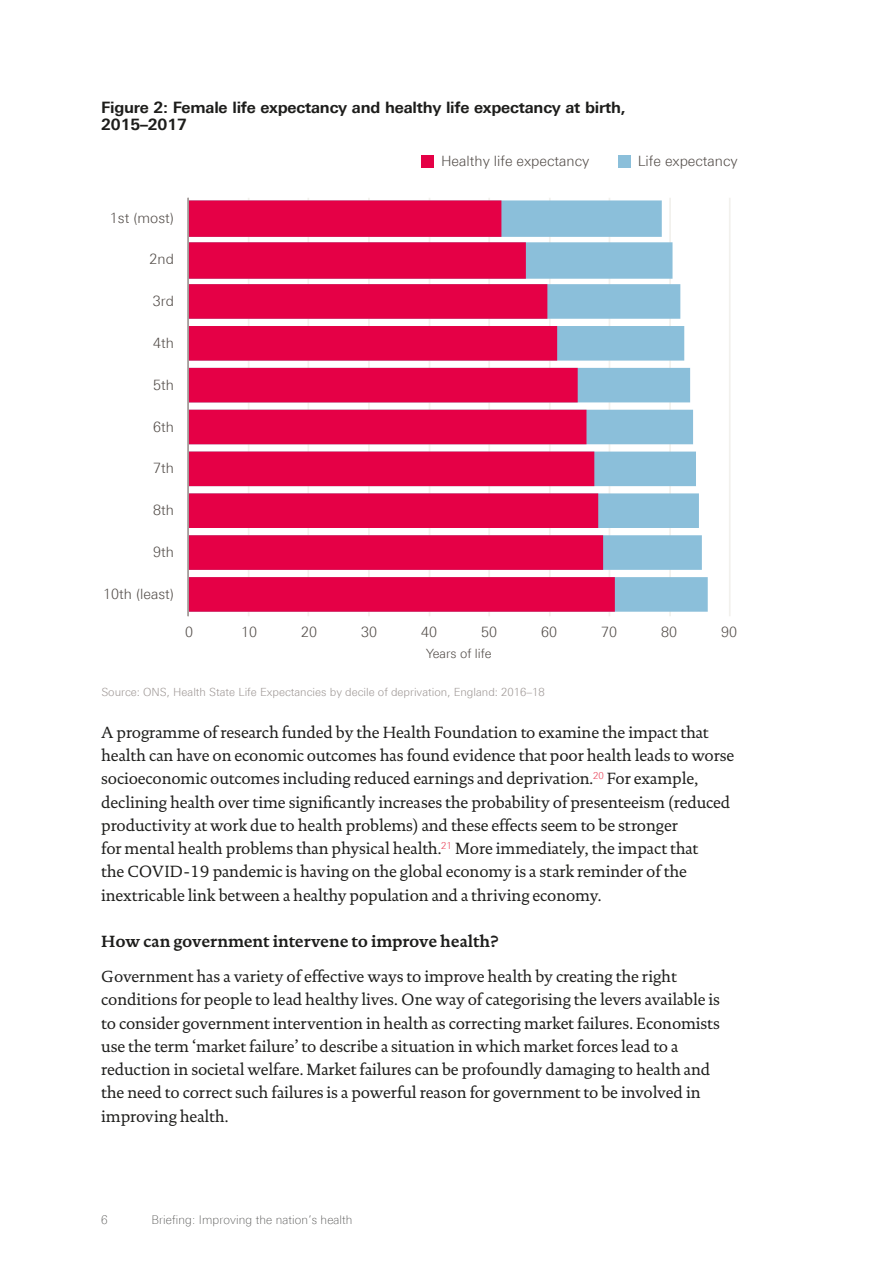
<style>
.page{position:relative;width:893px;height:1263px;background:#fff}
.page>*{position:absolute;margin:0;border:0;box-sizing:border-box;transform-origin:0 0}
.t1{font:16.5px/23.2px "DTL Documenta TOT";letter-spacing:-.01em;color:#1d1d1b}
.t2{font:700 16.5px "DTL Documenta TOT";letter-spacing:-.01em;color:#1d1d1b}
.t3{font:700 15.75px/16.5px "Linotype Univers 630";letter-spacing:-.01em;color:#1d1d1b}
.t4{font:300 14.25px "LT Univers Basic";color:#534d49}
.t5{font:300 12.75px "LT Univers Basic";color:#534d49}
.t6{font:100 12px "Linotype Univers 230";letter-spacing:.01em;color:#4b4b4a}
.t7{font:300 11.25px "LT Univers Basic";color:#a09997}
</style>
<div class="page">
<hr style="left:248px;top:198px;width:2px;height:418px;background:#f2f1ed">
<hr style="left:307px;top:198px;width:2px;height:418px;background:#f2f1ed">
<hr style="left:368px;top:198px;width:2px;height:418px;background:#f2f1ed">
<hr style="left:429px;top:198px;width:1px;height:418px;background:#f2f1ed">
<hr style="left:488px;top:198px;width:2px;height:418px;background:#f2f1ed">
<hr style="left:549px;top:198px;width:2px;height:418px;background:#f2f1ed">
<hr style="left:609px;top:198px;width:1px;height:418px;background:#f2f1ed">
<hr style="left:669px;top:198px;width:2px;height:418px;background:#f2f1ed">
<hr style="left:729px;top:198px;width:2px;height:418px;background:#f2f1ed">
<svg style="left:615px;top:200px;width:93px;height:412px;fill:#8bbfda"></svg>
<svg style="left:189px;top:200px;width:426px;height:412px;background:#df376e"></svg>
<hr style="left:187px;top:198px;width:2px;height:418px;background:#a09997">
<div style="left:618px;top:155px;width:13px;height:13px;background:#8bbfda"></div>
<div style="left:422px;top:155px;width:12px;height:13px;background:#e50046"></div>
<p class="t3" style="left:101px;top:99px;width:526px">Figure 2: Female life expectancy and healthy life expectancy at birth,<br>2015–2017</p>
<p class="t4" style="left:441px;top:153px;width:150px">Healthy life expectancy</p>
<p class="t4" style="left:638px;top:153px;width:102px">Life expectancy</p>
<p class="t4" style="left:110px;top:209px;width:66px">1st (most)</p>
<p class="t4" style="left:150px;top:251px;width:26px">2nd</p>
<p class="t4" style="left:153px;top:293px;width:23px">3rd</p>
<p class="t4" style="left:153px;top:334px;width:22px">4th</p>
<p class="t4" style="left:153px;top:376px;width:22px">5th</p>
<p class="t4" style="left:153px;top:418px;width:22px">6th</p>
<p class="t4" style="left:153px;top:460px;width:22px">7th</p>
<p class="t4" style="left:153px;top:502px;width:22px">8th</p>
<p class="t4" style="left:153px;top:543px;width:22px">9th</p>
<p class="t4" style="left:103px;top:585px;width:72px">10th (least)</p>
<p class="t4" style="left:185px;top:623px;width:9px">0</p>
<p class="t4" style="left:241px;top:623px;width:17px">10</p>
<p class="t4" style="left:301px;top:623px;width:17px">20</p>
<p class="t4" style="left:361px;top:623px;width:17px">30</p>
<p class="t4" style="left:421px;top:623px;width:17px">40</p>
<p class="t4" style="left:481px;top:623px;width:17px">50</p>
<p class="t4" style="left:541px;top:623px;width:17px">60</p>
<p class="t4" style="left:601px;top:623px;width:17px">70</p>
<p class="t4" style="left:661px;top:623px;width:17px">80</p>
<p class="t4" style="left:721px;top:623px;width:17px">90</p>
<p class="t5" style="left:426px;top:646px;width:67px">Years of life</p>
<p class="t7" style="left:101px;top:685px;width:445px">Source: ONS, Health State Life Expectancies by decile of deprivation, England: 2016–18</p>
<p class="t1" style="left:101px;top:720px;width:635px">A programme of research funded by the Health Foundation to examine the impact that health can have on economic outcomes has found evidence that poor health leads to worse socioeconomic outcomes including reduced earnings and deprivation.<sup>20</sup> For example, declining health over time significantly increases the probability of presenteeism (reduced productivity at work due to health problems) and these effects seem to be stronger<br>for mental health problems than physical health.<sup>21</sup> More immediately, the impact that<br>the COVID-19 pandemic is having on the global economy is a stark reminder of the inextricable link between a healthy population and a thriving economy.</p>
<p class="t2" style="left:101px;top:931px;width:398px">How can government intervene to improve health?</p>
<p class="t1" style="left:101px;top:965px;width:620px">Government has a variety of effective ways to improve health by creating the right conditions for people to lead healthy lives. One way of categorising the levers available is to consider government intervention in health as correcting market failures. Economists use the term ‘market failure’ to describe a situation in which market forces lead to a reduction in societal welfare. Market failures can be profoundly damaging to health and the need to correct such failures is a powerful reason for government to be involved in improving health.</p>
<p class="t6" style="left:101px;top:1213px;width:8px">6</p>
<p class="t6" style="left:151px;top:1213px;width:203px">Briefing: Improving the nation’s health</p>
</div>
